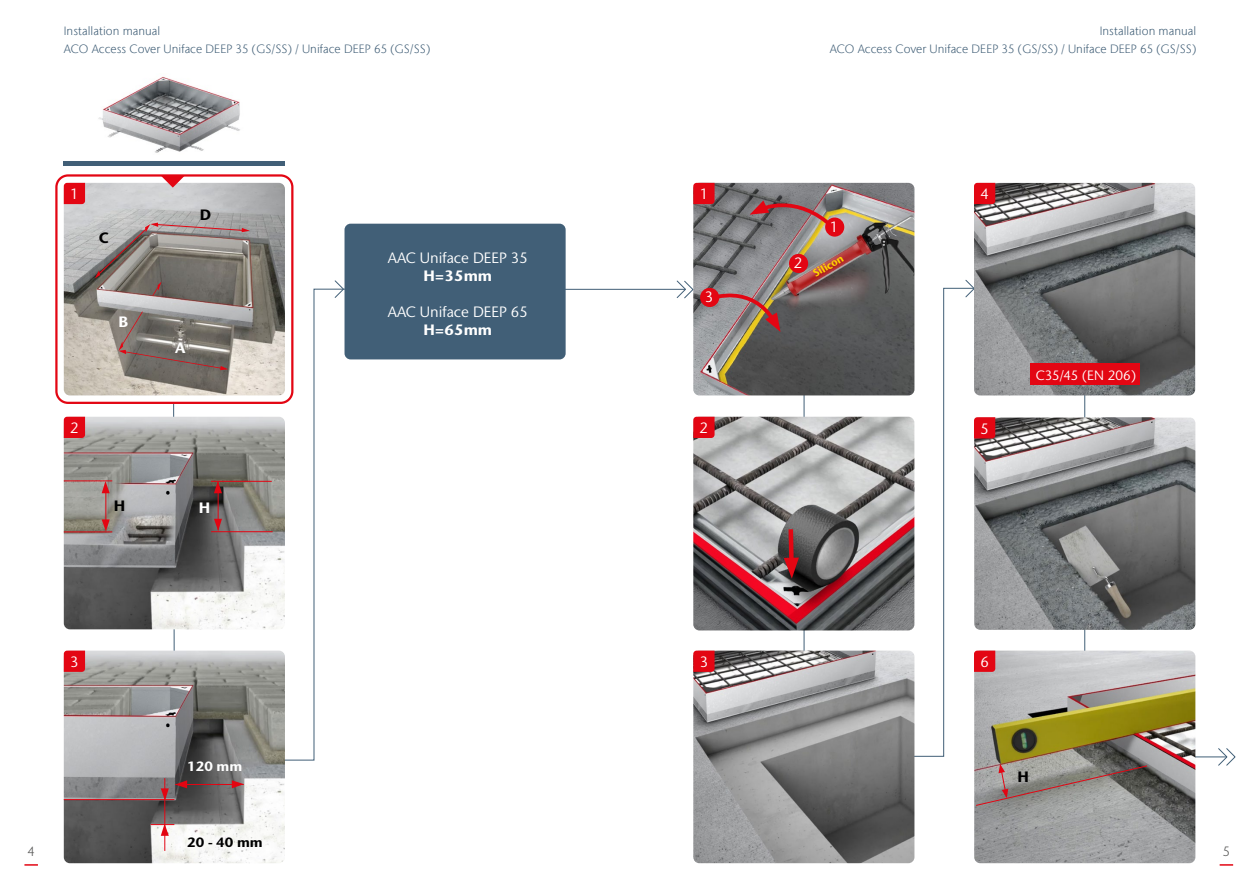
<style>
.page{position:relative;width:1259px;height:893px;background:#fff}
.page>*{position:absolute;margin:0;border:0;box-sizing:border-box;transform-origin:0 0}
.t1{font:15px "Stone Sans IIITC Pro";color:#fff}
.t2{font:700 15px "Stone Sans IIITC Pro";color:#fff}
.t3{font:700 15px "Stone Sans IIITC Pro";color:#000}
.t4{font:13.5px "Stone Sans IIITC Pro";color:#fff}
.t5{font:700 13.5px "Stone Sans IIITC Pro";color:#000}
.t6{font:700 13.5px "Stone Sans IIITC Pro";color:#fff}
.t7{font:300 13.5px "Stone Sans IIITC Pro";color:#575756}
.t8{font:300 12px/17.9px "Stone Sans IIITC Com";letter-spacing:.005em;color:#415f77}
.t9{font:700 10.5px "Stone Sans IIITC Com";color:#ffd500}
</style>
<div class="page">
<svg style="left:1219px;top:864px;width:14px;height:2px"></svg>
<svg style="left:24px;top:864px;width:14px;height:2px"></svg>
<hr style="left:1193px;top:756px;width:33px;height:1px;background:#415f77">
<svg style="left:1217px;top:748px;width:19px;height:18px"></svg>
<svg style="left:803px;top:288px;width:162px;height:469px"></svg>
<svg style="left:965px;top:279px;width:9px;height:19px"></svg>
<img style="left:98px;top:76px;width:142px;height:77px">
<img style="left:693px;top:417px;width:221px;height:213px">
<div style="left:344px;top:224px;width:221px;height:135px;background:#415f77;border-radius:6px"></div>
<img style="left:693px;top:183px;width:221px;height:212px">
<svg style="left:693px;top:183px;width:21px;height:21px"></svg>
<hr style="left:563px;top:289px;width:122px;height:1px;background:#415f77">
<hr style="left:1084px;top:292px;width:1px;height:455px;background:#415f77">
<svg style="left:173px;top:288px;width:175px;height:473px"></svg>
<div style="left:55px;top:174px;width:238px;height:230px;border:2px solid #e30613;border-radius:12px"></div>
<img style="left:64px;top:183px;width:221px;height:212px">
<img style="left:64px;top:417px;width:221px;height:212px">
<svg style="left:64px;top:183px;width:21px;height:21px"></svg>
<svg style="left:64px;top:417px;width:21px;height:21px"></svg>
<img style="left:64px;top:651px;width:221px;height:212px">
<svg style="left:64px;top:651px;width:21px;height:21px"></svg>
<hr style="left:64px;top:162px;width:221px;height:4px;background:#415f77">
<svg style="left:693px;top:417px;width:21px;height:21px"></svg>
<svg style="left:161px;top:175px;width:24px;height:13px"></svg>
<svg style="left:334px;top:280px;width:10px;height:18px"></svg>
<img style="left:693px;top:651px;width:221px;height:212px">
<svg style="left:693px;top:651px;width:21px;height:21px"></svg>
<img style="left:974px;top:651px;width:221px;height:212px">
<img style="left:974px;top:417px;width:221px;height:213px">
<svg style="left:974px;top:417px;width:21px;height:21px"></svg>
<svg style="left:974px;top:651px;width:21px;height:21px"></svg>
<img style="left:974px;top:183px;width:221px;height:212px">
<div style="left:1030px;top:364px;width:110px;height:21px;background:#e30613"></div>
<svg style="left:974px;top:183px;width:21px;height:21px"></svg>
<svg style="left:975px;top:764px;width:173px;height:42px;background:#908987"></svg>
<svg style="left:676px;top:280px;width:18px;height:19px"></svg>
<svg style="left:118px;top:312px;width:110px;height:58px;background:#7f7771"></svg>
<svg style="left:95px;top:223px;width:155px;height:73px;background:#8d8580"></svg>
<svg style="left:214px;top:482px;width:8px;height:11px"></svg>
<svg style="left:102px;top:481px;width:8px;height:12px"></svg>
<svg style="left:214px;top:519px;width:8px;height:12px"></svg>
<svg style="left:161px;top:788px;width:8px;height:11px"></svg>
<svg style="left:232px;top:780px;width:12px;height:8px"></svg>
<svg style="left:175px;top:780px;width:12px;height:8px"></svg>
<svg style="left:102px;top:519px;width:8px;height:12px"></svg>
<hr style="left:211px;top:531px;width:62px;height:1px;background:#e30613">
<hr style="left:175px;top:784px;width:69px;height:1px;background:#e30613">
<svg style="left:151px;top:824px;width:23px;height:12px"></svg>
<hr style="left:64px;top:799px;width:110px;height:1px;background:#e30613">
<hr style="left:64px;top:531px;width:48px;height:1px;background:#e30613">
<hr style="left:64px;top:480px;width:48px;height:1px;background:#e30613">
<hr style="left:211px;top:481px;width:61px;height:1px;background:#e30613">
<hr style="left:218px;top:482px;width:1px;height:48px;background:#e30613">
<hr style="left:164px;top:778px;width:1px;height:73px;background:#e30613">
<hr style="left:105px;top:488px;width:1px;height:39px;background:#e30613">
<svg style="left:784px;top:525px;width:15px;height:53px"></svg>
<svg style="left:707px;top:283px;width:73px;height:49px;background:#987e77"></svg>
<svg style="left:749px;top:192px;width:90px;height:42px;background:#89716f"></svg>
<div style="left:825px;top:217px;width:19px;height:20px;background:#e30613;border-radius:50%"></div>
<div style="left:700px;top:288px;width:19px;height:19px;background:#e30613;border-radius:50%"></div>
<div style="left:789px;top:254px;width:19px;height:19px;background:#e30613;border-radius:50%"></div>
<p class="t8" style="left:64px;top:22px;width:368px">Installation manual<br>ACO Access Cover Uniface DEEP 35 (GS/SS) / Uniface DEEP 65 (GS/SS)</p>
<p class="t8" style="left:830px;top:22px;width:368px;text-align:right">Installation manual<br>ACO Access Cover Uniface DEEP 35 (GS/SS) / Uniface DEEP 65 (GS/SS)</p>
<p class="t1" style="left:70px;top:185px;width:10px">1</p>
<p class="t1" style="left:699px;top:185px;width:10px">1</p>
<p class="t1" style="left:980px;top:185px;width:10px">4</p>
<p class="t3" style="left:99px;top:228px;width:11px">C</p>
<p class="t3" style="left:200px;top:205px;width:13px">D</p>
<p class="t1" style="left:830px;top:217px;width:10px">1</p>
<p class="t2" style="left:118px;top:312px;width:11px">B</p>
<p class="t1" style="left:388px;top:249px;width:141px">AAC Uniface DEEP 35</p>
<p class="t2" style="left:423px;top:266px;width:70px">H=35mm</p>
<p class="t1" style="left:388px;top:303px;width:141px">AAC Uniface DEEP 65</p>
<p class="t2" style="left:423px;top:320px;width:70px">H=65mm</p>
<p class="t1" style="left:705px;top:288px;width:10px">3</p>
<p class="t1" style="left:793px;top:254px;width:10px">2</p>
<p class="t9" style="left:810px;top:268px;width:35px;rotate:-31deg">Silicon</p>
<p class="t2" style="left:175px;top:338px;width:12px">A</p>
<p class="t4" style="left:1035px;top:367px;width:102px">C35/45 (EN 206)</p>
<p class="t1" style="left:70px;top:419px;width:10px">2</p>
<p class="t1" style="left:699px;top:419px;width:10px">2</p>
<p class="t1" style="left:980px;top:419px;width:10px">5</p>
<p class="t3" style="left:114px;top:496px;width:13px">H</p>
<p class="t2" style="left:199px;top:498px;width:13px">H</p>
<p class="t1" style="left:70px;top:653px;width:10px">3</p>
<p class="t1" style="left:699px;top:653px;width:10px">3</p>
<p class="t1" style="left:980px;top:653px;width:10px">6</p>
<p class="t6" style="left:187px;top:757px;width:57px">120 mm</p>
<p class="t3" style="left:1017px;top:767px;width:13px">H</p>
<p class="t5" style="left:187px;top:834px;width:77px">20 - 40 mm</p>
<p class="t7" style="left:28px;top:843px;width:9px">4</p>
<p class="t7" style="left:1222px;top:843px;width:9px">5</p>
</div>
